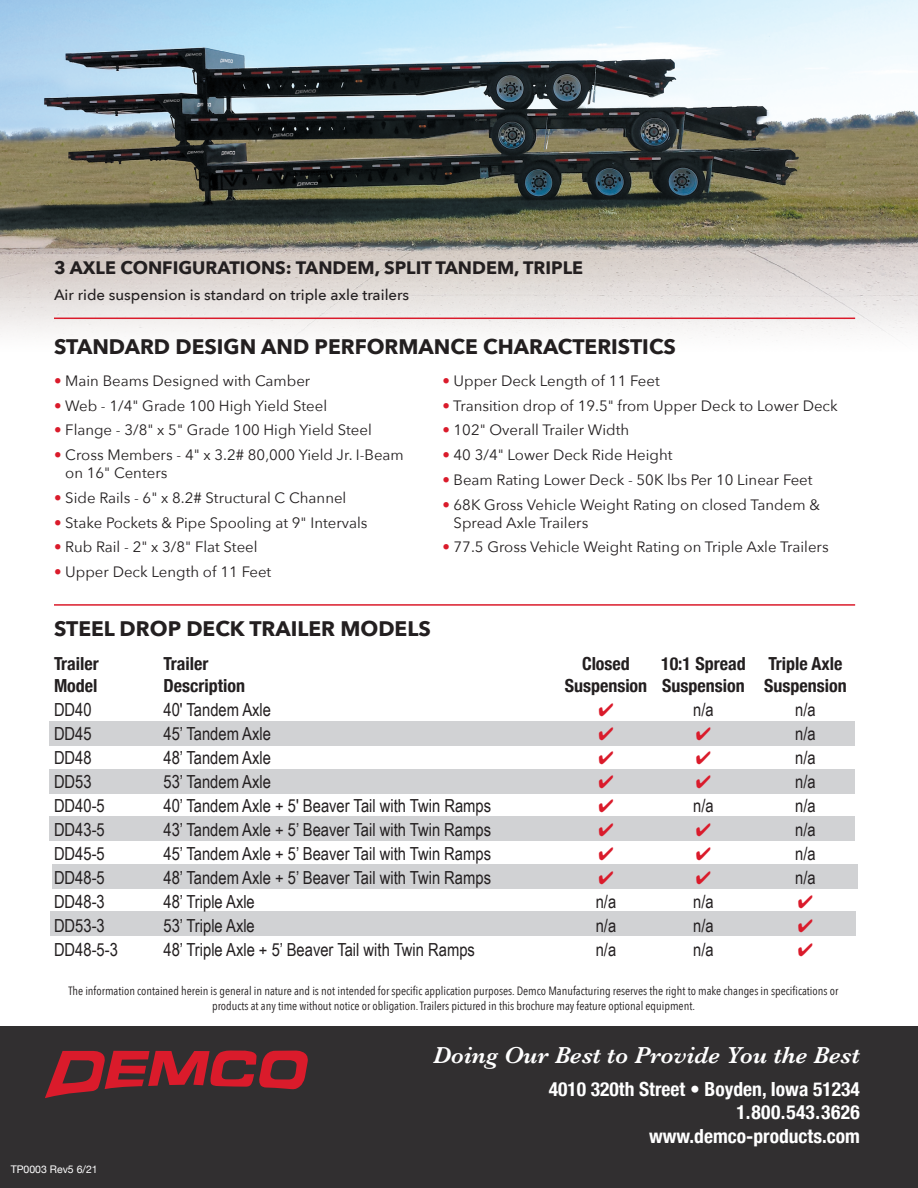
<style>
.page{position:relative;width:918px;height:1188px;background:#fff}
.page>*{position:absolute;margin:0;border:0;box-sizing:border-box;transform-origin:0 0}
.t1{font:italic 600 24px "Baskerville";color:#fff}
.t2{font:700 21px "Avenir Next";color:#231f20}
.t3{font:700 condensed 19.5px "Helvetica Neue";color:#fff}
.t4{font:700 condensed 19.5px "Helvetica Neue";letter-spacing:.02em;color:#fff}
.t5{font:18px "Arial Narrow";color:#231f20}
.t6{font:700 condensed 18px "Helvetica Neue";color:#231f20}
.t7{font:700 18px "Avenir Next";color:#231f20}
.t8{font:15px/18px "Avenir Next";color:#231f20}
.t9{font:500 15px "Avenir Next";color:#231f20}
.t10{font:12px/14.4px "Avenir Next Condensed";color:#231f20;text-align:center}
.t11{font:10.5px "Helvetica Neue";color:#fff}
.s1{color:#da1b2b}
</style>
<div class="page">
<div style="left:50px;top:769px;width:805px;height:25px;background:#d1d2d4"></div>
<div style="left:50px;top:816px;width:805px;height:25px;background:#d1d2d4"></div>
<div style="left:52px;top:864px;width:805px;height:24px;background:#d1d2d4"></div>
<div style="left:50px;top:911px;width:805px;height:25px;background:#d1d2d4"></div>
<div style="left:50px;top:721px;width:805px;height:25px;background:#d1d2d4"></div>
<img style="left:0;top:0;width:918px;height:340px">
<div style="left:0;top:1026px;width:918px;height:162px;background:#312f30"></div>
<hr style="left:54px;top:604px;width:801px;height:2px;background:#da1b2b">
<svg style="left:45px;top:1050px;width:263px;height:48px"></svg>
<hr style="left:54px;top:318px;width:801px;height:1px;background:#da1b2b">
<p class="t7" style="left:54px;top:253px;width:531px">3 AXLE CONFIGURATIONS: TANDEM, SPLIT TANDEM, TRIPLE</p>
<p class="t9" style="left:54px;top:282px;width:357px">Air ride suspension is standard on triple axle trailers</p>
<p class="t2" style="left:54px;top:329px;width:624px">STANDARD DESIGN AND PERFORMANCE CHARACTERISTICS</p>
<p class="t8" style="left:54px;top:371px;width:258px"><span class="s1">•</span> Main Beams Designed with Camber</p>
<p class="t8" style="left:54px;top:396px;width:275px"><span class="s1">•</span> Web - 1/4" Grade 100 High Yield Steel</p>
<p class="t8" style="left:54px;top:420px;width:319px"><span class="s1">•</span> Flange - 3/8" x 5" Grade 100 High Yield Steel</p>
<p class="t8" style="left:65px;top:445px;width:340px;text-indent:-11px"><span class="s1">•</span> Cross Members - 4" x 3.2# 80,000 Yield Jr. I-Beam on 16" Centers</p>
<p class="t8" style="left:54px;top:488px;width:294px"><span class="s1">•</span> Side Rails - 6" x 8.2# Structural C Channel</p>
<p class="t8" style="left:54px;top:513px;width:315px"><span class="s1">•</span> Stake Pockets &amp; Pipe Spooling at 9" Intervals</p>
<p class="t8" style="left:54px;top:537px;width:205px"><span class="s1">•</span> Rub Rail - 2" x 3/8" Flat Steel</p>
<p class="t8" style="left:54px;top:562px;width:219px"><span class="s1">•</span> Upper Deck Length of 11 Feet</p>
<p class="t8" style="left:442px;top:371px;width:219px"><span class="s1">•</span> Upper Deck Length of 11 Feet</p>
<p class="t8" style="left:442px;top:396px;width:397px"><span class="s1">•</span> Transition drop of 19.5" from Upper Deck to Lower Deck</p>
<p class="t8" style="left:442px;top:420px;width:188px"><span class="s1">•</span> 102" Overall Trailer Width</p>
<p class="t8" style="left:442px;top:445px;width:232px"><span class="s1">•</span> 40 3/4" Lower Deck Ride Height</p>
<p class="t8" style="left:442px;top:470px;width:372px"><span class="s1">•</span> Beam Rating Lower Deck - 50K lbs Per 10 Linear Feet</p>
<p class="t8" style="left:454px;top:495px;width:368px;text-indent:-11px"><span class="s1">•</span> 68K Gross Vehicle Weight Rating on closed Tandem &amp;<br>Spread Axle Trailers</p>
<p class="t8" style="left:442px;top:537px;width:388px"><span class="s1">•</span> 77.5 Gross Vehicle Weight Rating on Triple Axle Trailers</p>
<p class="t2" style="left:54px;top:610px;width:378px">STEEL DROP DECK TRAILER MODELS</p>
<p class="t6" style="left:54px;top:649px;width:46px">Trailer</p>
<p class="t6" style="left:163px;top:649px;width:46px">Trailer</p>
<p class="t6" style="left:582px;top:649px;width:49px">Closed</p>
<p class="t6" style="left:661px;top:649px;width:86px">10:1 Spread</p>
<p class="t6" style="left:769px;top:649px;width:75px">Triple Axle</p>
<p class="t6" style="left:54px;top:671px;width:45px">Model</p>
<p class="t6" style="left:163px;top:671px;width:83px">Description</p>
<p class="t6" style="left:565px;top:671px;width:284px">Suspension Suspension Suspension</p>
<p class="t5" style="left:54px;top:697px;width:39px">DD40</p>
<p class="t5" style="left:163px;top:697px;width:109px">40' Tandem Axle</p>
<p class="t5" style="left:693px;top:697px;width:22px">n/a</p>
<p class="t5" style="left:795px;top:697px;width:22px">n/a</p>
<p class="t5" style="left:54px;top:721px;width:39px">DD45</p>
<p class="t5" style="left:163px;top:721px;width:109px">45’ Tandem Axle</p>
<p class="t5" style="left:795px;top:721px;width:22px">n/a</p>
<p class="t5" style="left:54px;top:745px;width:39px">DD48</p>
<p class="t5" style="left:163px;top:745px;width:109px">48’ Tandem Axle</p>
<p class="t5" style="left:795px;top:745px;width:22px">n/a</p>
<p class="t5" style="left:54px;top:769px;width:39px">DD53</p>
<p class="t5" style="left:163px;top:769px;width:109px">53’ Tandem Axle</p>
<p class="t5" style="left:795px;top:769px;width:22px">n/a</p>
<p class="t5" style="left:54px;top:793px;width:52px">DD40-5</p>
<p class="t5" style="left:163px;top:793px;width:329px">40’ Tandem Axle + 5' Beaver Tail with Twin Ramps</p>
<p class="t5" style="left:693px;top:793px;width:22px">n/a</p>
<p class="t5" style="left:795px;top:793px;width:22px">n/a</p>
<p class="t5" style="left:54px;top:817px;width:52px">DD43-5</p>
<p class="t5" style="left:163px;top:817px;width:329px">43’ Tandem Axle + 5’ Beaver Tail with Twin Ramps</p>
<p class="t5" style="left:795px;top:817px;width:22px">n/a</p>
<p class="t5" style="left:54px;top:841px;width:52px">DD45-5</p>
<p class="t5" style="left:163px;top:841px;width:329px">45’ Tandem Axle + 5’ Beaver Tail with Twin Ramps</p>
<p class="t5" style="left:795px;top:841px;width:22px">n/a</p>
<p class="t5" style="left:54px;top:865px;width:52px">DD48-5</p>
<p class="t5" style="left:163px;top:865px;width:329px">48’ Tandem Axle + 5’ Beaver Tail with Twin Ramps</p>
<p class="t5" style="left:795px;top:865px;width:22px">n/a</p>
<p class="t5" style="left:54px;top:889px;width:52px">DD48-3</p>
<p class="t5" style="left:163px;top:889px;width:93px">48’ Triple Axle</p>
<p class="t5" style="left:596px;top:889px;width:22px">n/a</p>
<p class="t5" style="left:693px;top:889px;width:22px">n/a</p>
<p class="t5" style="left:54px;top:913px;width:52px">DD53-3</p>
<p class="t5" style="left:163px;top:913px;width:93px">53’ Triple Axle</p>
<p class="t5" style="left:596px;top:913px;width:22px">n/a</p>
<p class="t5" style="left:693px;top:913px;width:22px">n/a</p>
<p class="t5" style="left:54px;top:937px;width:65px">DD48-5-3</p>
<p class="t5" style="left:163px;top:937px;width:313px">48’ Triple Axle + 5’ Beaver Tail with Twin Ramps</p>
<p class="t5" style="left:596px;top:937px;width:22px">n/a</p>
<p class="t5" style="left:693px;top:937px;width:22px">n/a</p>
<p class="t10" style="left:68px;top:983px;width:771px">The information contained herein is general in nature and is not intended for specific application purposes. Demco Manufacturing reserves the right to make changes in specifications or products at any time without notice or obligation. Trailers pictured in this brochure may feature optional equipment.</p>
<p class="t1" style="left:433px;top:1039px;width:428px">Doing Our Best to Provide You the Best</p>
<p class="t11" style="left:11px;top:1162px;width:88px">TP0003 Rev5 6/21</p>
<p class="t3" style="left:549px;top:1073px;width:313px">4010 320th Street • Boyden, Iowa 51234</p>
<p class="t4" style="left:737px;top:1096px;width:125px">1.800.543.3626</p>
<p class="t3" style="left:649px;top:1120px;width:212px">www.demco-products.com</p>
</div>
